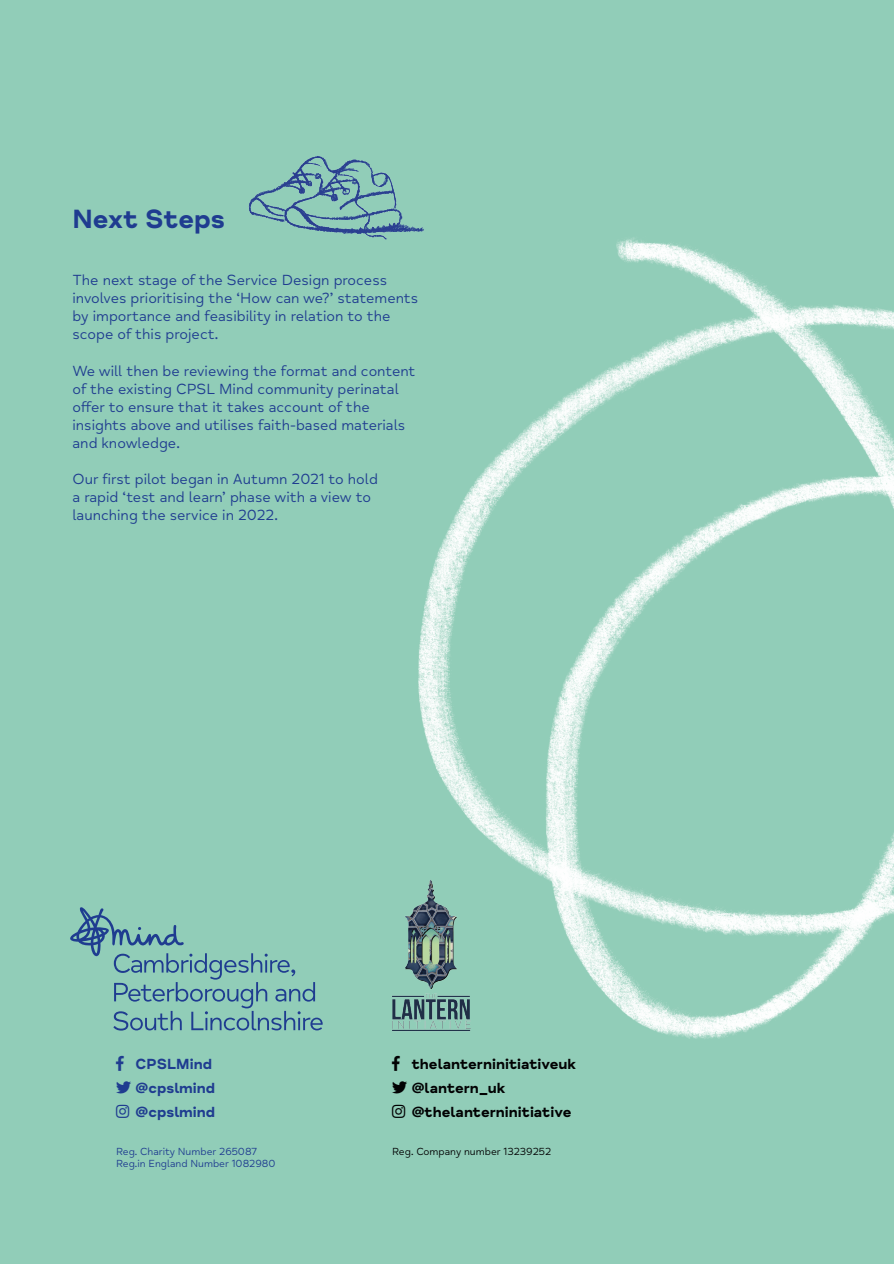
<style>
.page{position:relative;width:894px;height:1264px;background:#fff}
.page>*{position:absolute;margin:0;border:0;box-sizing:border-box;transform-origin:0 0}
.heading1{font:700 27px "Mind Meridian";color:#1f3c90}
.t1{font:15px/18px "Mind Meridian";color:#1f3c90}
.body{font:700 15px "Mind Meridian";color:#020203}
.body-2{font:700 15px "Mind Meridian";color:#1f3c90}
.t2{font:10.5px "Mind Meridian";color:#1f3c90}
.t3{font:10.5px "Mind Meridian";color:#020203}
</style>
<div class="page">
<div style="left:0;top:0;width:893px;height:1263px;background:#91cdb8"></div>
<img style="left:418px;top:237px;width:475px;height:802px">
<img style="left:248px;top:156px;width:182px;height:137px">
<svg style="left:70px;top:907px;width:252px;height:123px"></svg>
<img style="left:392px;top:866px;width:98px;height:173px">
<p class="heading1" style="left:72px;top:202px;width:154px">Next Steps</p>
<p class="t1" style="left:72px;top:272px;width:347px">The next stage of the Service Design process involves prioritising the ‘How can we?’ statements by importance and feasibility in relation to the scope of this project.</p>
<p class="t1" style="left:72px;top:362px;width:344px">We will then be reviewing the format and content of the existing CPSL Mind community perinatal offer to ensure that it takes account of the insights above and utilises faith-based materials and knowledge.</p>
<p class="t1" style="left:72px;top:470px;width:307px">Our first pilot began in Autumn 2021 to hold a rapid ‘test and learn’ phase with a view to launching the service in 2022.</p>
<p class="body-2" style="left:136px;top:1055px;width:78px">CPSLMind</p>
<p class="body-2" style="left:136px;top:1079px;width:81px">@cpslmind</p>
<p class="body-2" style="left:136px;top:1103px;width:81px">@cpslmind</p>
<p class="t2" style="left:116px;top:1145px;width:142px">Reg. Charity Number 265087</p>
<p class="t2" style="left:116px;top:1157px;width:161px">Reg.in England Number 1082980</p>
<p class="body" style="left:411px;top:1055px;width:166px">thelanterninitiativeuk</p>
<p class="body" style="left:411px;top:1079px;width:95px">@lantern_uk</p>
<p class="body" style="left:411px;top:1103px;width:161px">@thelanterninitiative</p>
<p class="t3" style="left:392px;top:1145px;width:160px">Reg. Company number 13239252</p>
</div>
